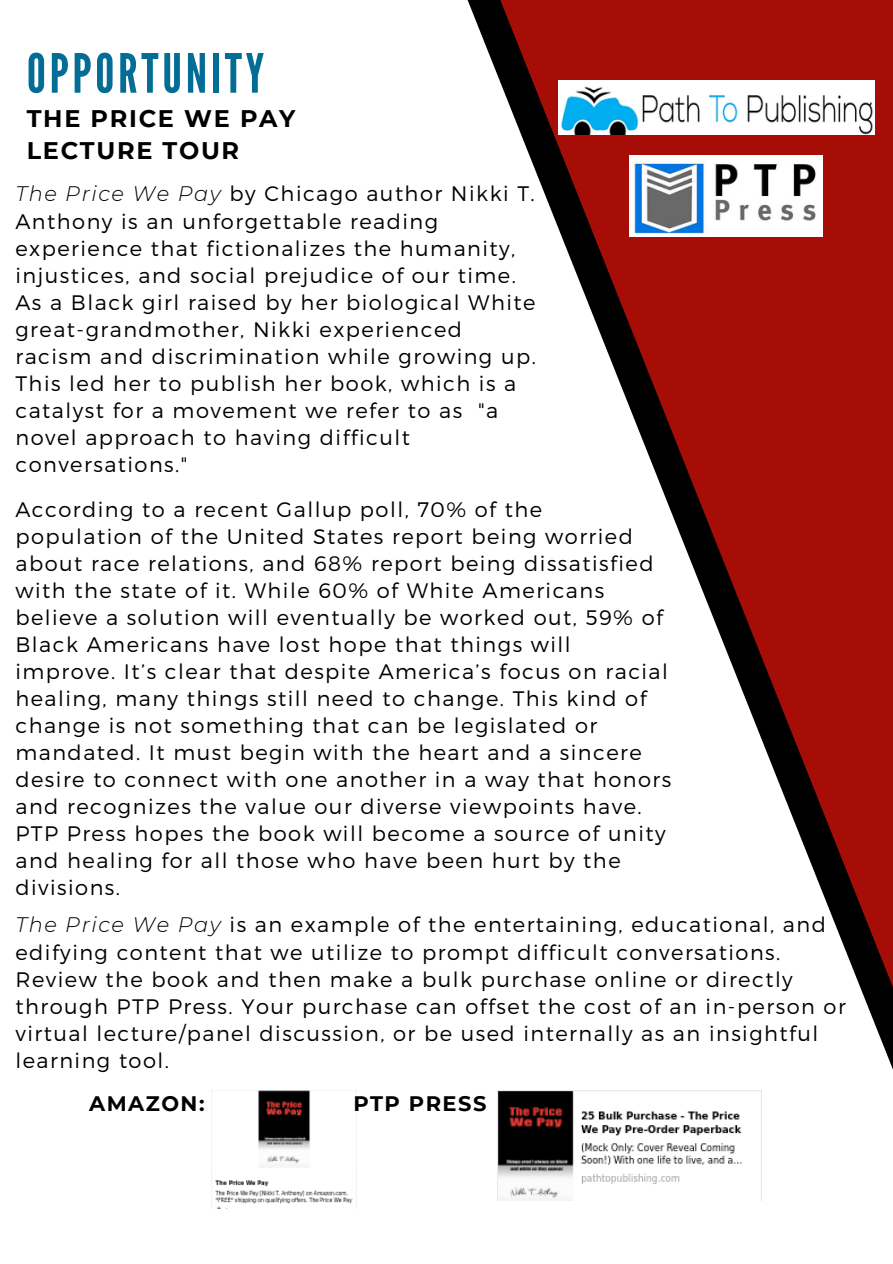
<style>
.page{position:relative;width:893px;height:1264px;background:#fff}
.page>*{position:absolute;margin:0;border:0;box-sizing:border-box;transform-origin:0 0}
.t1{font:54px "League Gothic";letter-spacing:.07em;color:#046d96}
.t2{font:700 24px/31.5px "Montserrat";letter-spacing:.07em;color:#000}
.t3{font:300 21px/27.2px "Montserrat";letter-spacing:.07em;color:#000}
.t4{font:700 21px "Montserrat";letter-spacing:.07em;color:#000}
.s1{font-style:italic}
</style>
<div class="page">
<svg style="left:467px;top:0;width:425px;height:1111px"></svg>
<img style="left:558px;top:81px;width:316px;height:54px">
<img style="left:629px;top:156px;width:193px;height:80px">
<img style="left:211px;top:1090px;width:145px;height:118px">
<img style="left:498px;top:1090px;width:263px;height:110px">
<h1 class="t1" style="left:27px;top:42px;width:239px">OPPORTUNITY</h1>
<p class="t2" style="left:27px;top:103px;width:270px">THE PRICE WE PAY<br>LECTURE TOUR</p>
<p class="t3" style="left:15px;top:179px;width:522px"><span class="s1">The Price We Pay</span> by Chicago author Nikki T.<br>Anthony is an unforgettable reading experience that fictionalizes the humanity, injustices, and social prejudice of our time.<br>As a Black girl raised by her biological White great-grandmother, Nikki experienced racism and discrimination while growing up.<br>This led her to publish her book, which is a catalyst for a movement we refer to as "a novel approach to having difficult conversations."</p>
<p class="t3" style="left:15px;top:494px;width:657px">According to a recent Gallup poll, 70% of the population of the United States report being worried about race relations, and 68% report being dissatisfied with the state of it. While 60% of White Americans believe a solution will eventually be worked out, 59% of Black Americans have lost hope that things will improve. It’s clear that despite America’s focus on racial healing, many things still need to change. This kind of change is not something that can be legislated or mandated. It must begin with the heart and a sincere desire to connect with one another in a way that honors and recognizes the value our diverse viewpoints have.<br>PTP Press hopes the book will become a source of unity and healing for all those who have been hurt by the divisions.</p>
<p class="t3" style="left:15px;top:909px;width:831px"><span class="s1">The Price We Pay</span> is an example of the entertaining, educational, and edifying content that we utilize to prompt difficult conversations.<br>Review the book and then make a bulk purchase online or directly through PTP Press. Your purchase can offset the cost of an in-person or virtual lecture/panel discussion, or be used internally as an insightful learning tool.</p>
<p class="t4" style="left:89px;top:1090px;width:117px">AMAZON:</p>
<p class="t4" style="left:353px;top:1090px;width:134px">PTP PRESS</p>
</div>
